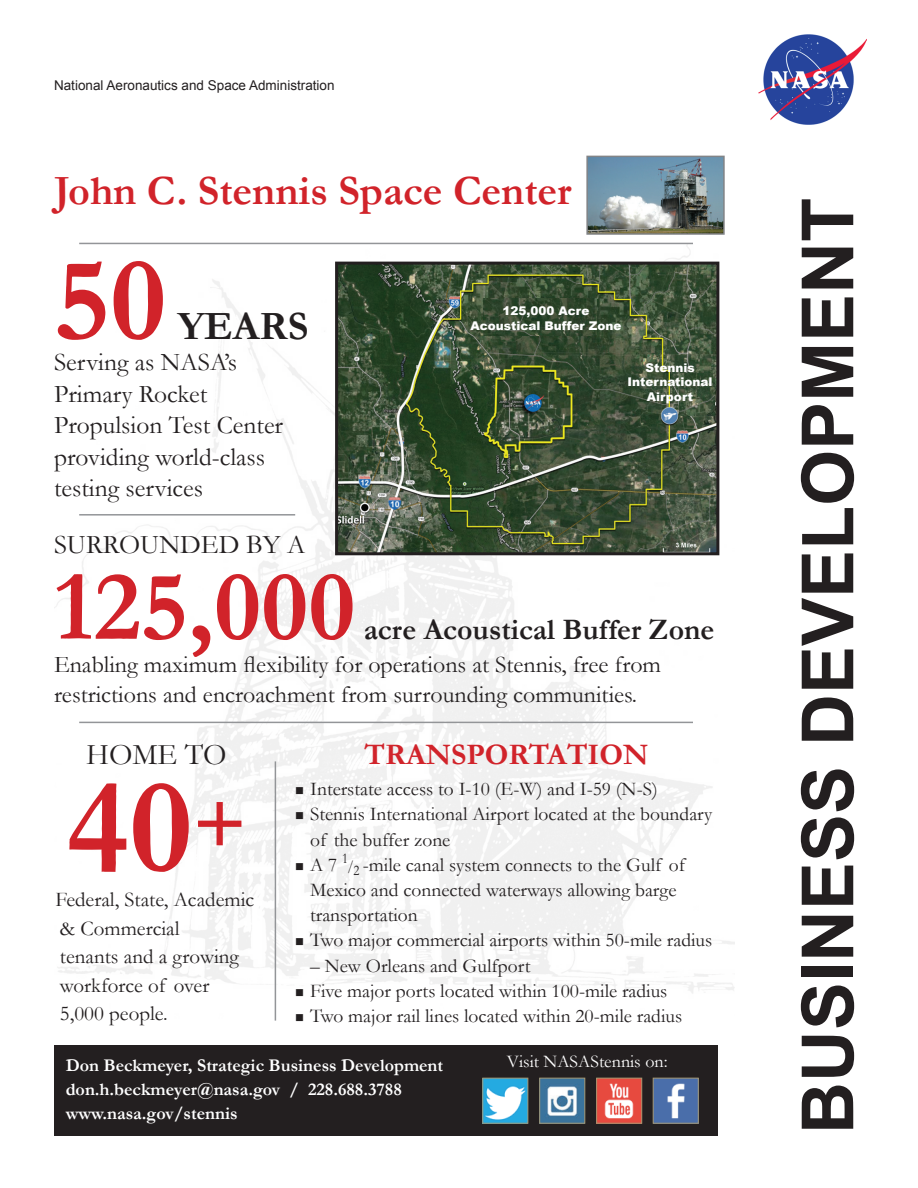
<style>
.page{position:relative;width:918px;height:1188px;background:#fff}
.page>*{position:absolute;margin:0;border:0;box-sizing:border-box;transform-origin:0 0}
.t1{font:700 135px "Garamond";color:#d1232a}
.t2{font:700 120px "Garamond";color:#d1232a}
.t3{font:700 100.5px "Garamond";color:#d1232a}
.t4{font:700 72px "Arial";color:#231f20}
.t5{font:700 42px "Garamond";color:#d1232a}
.t6{font:700 40.5px "Garamond";color:#231f20}
.t7{font:700 30px "Garamond";color:#231f20}
.t8{font:700 30px "Garamond";color:#d1232a}
.t9{font:30px "Garamond";color:#231f20}
.t10{font:27px "Garamond";color:#231f20}
.t11{font:25.5px/31.5px "Garamond";color:#231f20}
.t12{font:24px/30px "Garamond";color:#231f20}
.t13{font:21px/28.5px "Garamond";color:#231f20}
.t14{font:19.5px/25.2px "Garamond";color:#231f20}
.t15{font:700 18px/24px "Garamond";color:#fff}
.t16{font:18px "Garamond";color:#fff}
.t17{font:13.5px "Arial";color:#231f20}
.t18{font:900 12px/14.4px "Arial";color:#fff;text-align:center}
.s1{font-size:15px}
</style>
<div class="page">
<div style="left:54px;top:1045px;width:664px;height:91px;background:#231f20"></div>
<img style="left:758px;top:34px;width:109px;height:90px">
<img style="left:589px;top:159px;width:133px;height:73px">
<div style="left:586px;top:156px;width:139px;height:79px;border:2px solid #828487"></div>
<img style="left:655px;top:1080px;width:42px;height:42px">
<div style="left:653px;top:1078px;width:46px;height:46px;border:1px solid #a39570"></div>
<img style="left:484px;top:1080px;width:42px;height:42px">
<div style="left:482px;top:1078px;width:46px;height:46px;border:1px solid #a39570"></div>
<hr style="left:79px;top:514px;width:216px;height:2px;background:#939598">
<hr style="left:79px;top:722px;width:614px;height:1px;background:#939598">
<hr style="left:275px;top:761px;width:1px;height:260px;background:#939598">
<hr style="left:79px;top:243px;width:614px;height:1px;background:#939598">
<img style="left:541px;top:1080px;width:42px;height:42px">
<div style="left:539px;top:1078px;width:46px;height:46px;border:1px solid #a39570"></div>
<img style="left:339px;top:266px;width:376px;height:285px">
<div style="left:335px;top:262px;width:384px;height:293px;border:3px solid #231f20"></div>
<img style="left:598px;top:1080px;width:42px;height:42px">
<div style="left:596px;top:1078px;width:46px;height:46px;border:1px solid #a39570"></div>
<img style="left:484px;top:298px;width:113px;height:38px">
<img style="left:680px;top:373px;width:35px;height:42px">
<svg style="left:304px;top:946px;width:12px;height:1px"></svg>
<p class="t17" style="left:54px;top:76px;width:282px">National Aeronautics and Space Administration</p>
<h3 class="t5" style="left:54px;top:162px;width:519px">John C. Stennis Space Center</h3>
<h2 class="t2" style="left:54px;top:219px;width:114px">50</h2>
<p class="t18" style="left:471px;top:304px;width:152px">125,000 Acre<br>Acoustical Buffer Zone</p>
<h3 class="t6" style="left:178px;top:298px;width:132px">YEARS</h3>
<h3 class="t11" style="left:54px;top:346px;width:231px">Serving as NASA’s<br>Primary Rocket<br>Propulsion Test Center providing world-class testing services</h3>
<h3 class="t10" style="left:54px;top:527px;width:253px">SURROUNDED BY A</h3>
<h3 class="t3" style="left:54px;top:539px;width:303px">125,000</h3>
<p class="t18" style="left:628px;top:360px;width:87px">Stennis<br>International<br>Airport</p>
<h3 class="t7" style="left:364px;top:609px;width:352px">acre Acoustical Buffer Zone</h3>
<p class="t12" style="left:54px;top:649px;width:609px">Enabling maximum flexibility for operations at Stennis, free from restrictions and encroachment from surrounding communities.</p>
<h3 class="t9" style="left:86px;top:734px;width:142px">HOME TO</h3>
<h1 class="t1" style="left:66px;top:736px;width:182px">40<sup>+</sup></h1>
<p class="t13" style="left:56px;top:885px;width:200px">Federal, State, Academic &amp; Commercial<br>tenants and a growing workforce of over<br>5,000 people.</p>
<h3 class="t8" style="left:365px;top:734px;width:286px">TRANSPORTATION</h3>
<p class="t14" style="left:295px;top:776px;width:364px">■ Interstate access to I-10 (E-W) and I-59 (N-S)</p>
<p class="t14" style="left:310px;top:801px;width:404px;text-indent:-15px">■ Stennis International Airport located at the boundary of the buffer zone</p>
<p class="t14" style="left:310px;top:851px;width:376px;text-indent:-15px">■ A 7 <sup>1</sup><span class="s1">/</span><sub>2</sub> -mile canal system connects to the Gulf of<br>Mexico and connected waterways allowing barge transportation</p>
<p class="t14" style="left:295px;top:927px;width:419px">■ Two major commercial airports within 50-mile radius</p>
<p class="t14" style="left:310px;top:952px;width:222px">– New Orleans and Gulfport</p>
<p class="t14" style="left:295px;top:977px;width:374px">■ Five major ports located within 100-mile radius</p>
<p class="t14" style="left:295px;top:1003px;width:388px">■ Two major rail lines located within 20-mile radius</p>
<p class="t15" style="left:66px;top:1053px;width:379px">Don Beckmeyer, Strategic Business Development don.h.beckmeyer@nasa.gov / 228.688.3788 www.nasa.gov/stennis</p>
<p class="t16" style="left:507px;top:1049px;width:162px">Visit NASAStennis on:</p>
<h3 class="t4" style="left:780px;top:1134px;width:938px;rotate:-90deg">BUSINESS DEVELOPMENT</h3>
</div>
